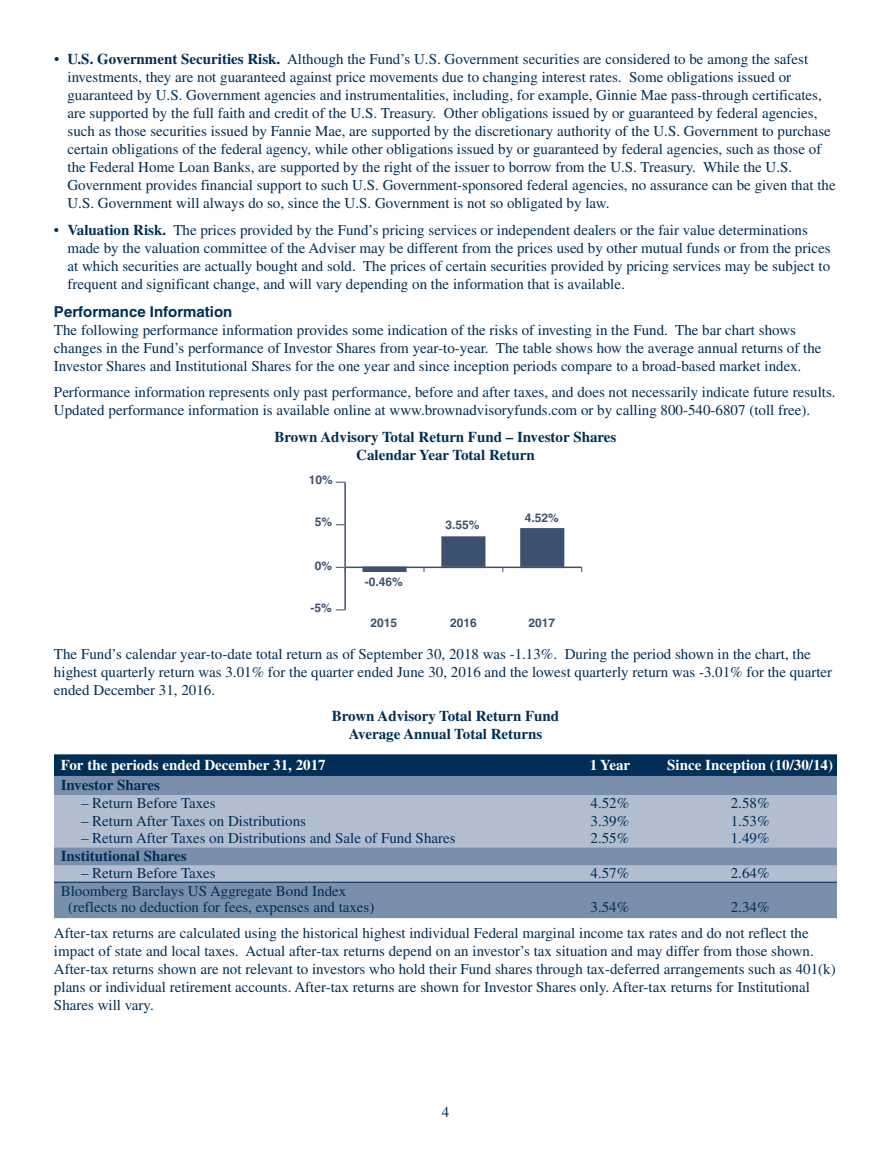
<style>
.page{position:relative;width:891px;height:1161px;background:#fff}
.page>*{position:absolute;margin:0;border:0;box-sizing:border-box;transform-origin:0 0}
.t1{font:15px/18px "Times";color:#002e54}
.t2{font:700 15px/18px "Times";color:#002e54;text-align:center}
.t3{font:700 15px "Times";color:#fff}
.t4{font:700 15px "Helvetica";color:#002e54}
.t5{font:700 12px "Helvetica";color:#3d506f}
.s1{font-weight:700}
</style>
<div class="page">
<div style="left:54px;top:754px;width:783px;height:23px;background:#002e54"></div>
<div style="left:54px;top:776px;width:783px;height:21px;background:#798fab"></div>
<div style="left:54px;top:795px;width:783px;height:19px;background:#b2bdd0"></div>
<div style="left:54px;top:813px;width:783px;height:19px;background:#b2bdd0"></div>
<div style="left:54px;top:830px;width:783px;height:20px;background:#b2bdd0"></div>
<div style="left:54px;top:848px;width:783px;height:19px;background:#798fab"></div>
<div style="left:54px;top:865px;width:783px;height:20px;background:#b2bdd0"></div>
<hr style="left:54px;top:882px;width:783px;height:1px;background:#002e54">
<div style="left:54px;top:883px;width:783px;height:19px;background:#798fab"></div>
<div style="left:54px;top:899px;width:783px;height:19px;background:#798fab"></div>
<div style="left:362px;top:567px;width:45px;height:5px;border:2px solid #3d506f"></div>
<div style="left:442px;top:537px;width:43px;height:30px;background:#3d506f"></div>
<div style="left:441px;top:536px;width:44px;height:32px;border:2px solid #3d506f"></div>
<div style="left:521px;top:529px;width:43px;height:38px;background:#3d506f"></div>
<div style="left:520px;top:528px;width:44px;height:40px;border:2px solid #3d506f"></div>
<hr style="left:344px;top:482px;width:2px;height:128px;background:#3d506f">
<hr style="left:345px;top:567px;width:237px;height:1px;background:#3d506f">
<p class="t1" style="left:67px;top:52px;width:770px;text-indent:-13px">• <span class="s1">U.S. Government Securities Risk.</span> Although the Fund’s U.S. Government securities are considered to be among the safest investments, they are not guaranteed against price movements due to changing interest rates. Some obligations issued or guaranteed by U.S. Government agencies and instrumentalities, including, for example, Ginnie Mae pass-through certificates, are supported by the full faith and credit of the U.S. Treasury. Other obligations issued by or guaranteed by federal agencies, such as those securities issued by Fannie Mae, are supported by the discretionary authority of the U.S. Government to purchase certain obligations of the federal agency, while other obligations issued by or guaranteed by federal agencies, such as those of the Federal Home Loan Banks, are supported by the right of the issuer to borrow from the U.S. Treasury. While the U.S.<br>Government provides financial support to such U.S. Government-sponsored federal agencies, no assurance can be given that the U.S. Government will always do so, since the U.S. Government is not so obligated by law.</p>
<p class="t1" style="left:67px;top:222px;width:765px;text-indent:-13px">• <span class="s1">Valuation Risk.</span> The prices provided by the Fund’s pricing services or independent dealers or the fair value determinations made by the valuation committee of the Adviser may be different from the prices used by other mutual funds or from the prices at which securities are actually bought and sold. The prices of certain securities provided by pricing services may be subject to frequent and significant change, and will vary depending on the information that is available.</p>
<p class="t4" style="left:54px;top:307px;width:180px">Performance Information</p>
<p class="t1" style="left:54px;top:323px;width:769px">The following performance information provides some indication of the risks of investing in the Fund. The bar chart shows changes in the Fund’s performance of Investor Shares from year-to-year. The table shows how the average annual returns of the<br>Investor Shares and Institutional Shares for the one year and since inception periods compare to a broad-based market index.</p>
<p class="t1" style="left:54px;top:385px;width:783px">Performance information represents only past performance, before and after taxes, and does not necessarily indicate future results.<br>Updated performance information is available online at www.brownadvisoryfunds.com or by calling 800-540-6807 (toll free).</p>
<p class="t2" style="left:275px;top:429px;width:343px">Brown Advisory Total Return Fund – Investor Shares<br>Calendar Year Total Return</p>
<p class="t5" style="left:309px;top:476px;width:26px">10%</p>
<p class="t5" style="left:315px;top:518px;width:19px">5%</p>
<p class="t5" style="left:315px;top:561px;width:19px">0%</p>
<p class="t5" style="left:310px;top:603px;width:23px">-5%</p>
<p class="t5" style="left:365px;top:577px;width:40px">-0.46%</p>
<p class="t5" style="left:445px;top:521px;width:36px">3.55%</p>
<p class="t5" style="left:525px;top:513px;width:36px">4.52%</p>
<p class="t5" style="left:371px;top:618px;width:28px">2015</p>
<p class="t5" style="left:450px;top:618px;width:28px">2016</p>
<p class="t5" style="left:529px;top:618px;width:28px">2017</p>
<p class="t1" style="left:54px;top:646px;width:780px">The Fund’s calendar year-to-date total return as of September 30, 2018 was -1.13%. During the period shown in the chart, the highest quarterly return was 3.01% for the quarter ended June 30, 2016 and the lowest quarterly return was -3.01% for the quarter ended December 31, 2016.</p>
<p class="t2" style="left:332px;top:708px;width:229px">Brown Advisory Total Return Fund<br>Average Annual Total Returns</p>
<p class="t3" style="left:61px;top:760px;width:267px">For the periods ended December 31, 2017</p>
<p class="t3" style="left:590px;top:760px;width:42px">1 Year</p>
<p class="t3" style="left:667px;top:760px;width:167px">Since Inception (10/30/14)</p>
<p class="t2" style="left:61px;top:778px;width:101px">Investor Shares</p>
<p class="t1" style="left:81px;top:796px;width:136px">– Return Before Taxes</p>
<p class="t1" style="left:591px;top:796px;width:40px">4.52%</p>
<p class="t1" style="left:731px;top:796px;width:40px">2.58%</p>
<p class="t1" style="left:81px;top:813px;width:227px">– Return After Taxes on Distributions</p>
<p class="t1" style="left:591px;top:813px;width:40px">3.39%</p>
<p class="t1" style="left:731px;top:813px;width:40px">1.53%</p>
<p class="t1" style="left:81px;top:831px;width:376px">– Return After Taxes on Distributions and Sale of Fund Shares</p>
<p class="t1" style="left:591px;top:831px;width:40px">2.55%</p>
<p class="t1" style="left:731px;top:831px;width:40px">1.49%</p>
<p class="t2" style="left:61px;top:848px;width:128px">Institutional Shares</p>
<p class="t1" style="left:81px;top:866px;width:136px">– Return Before Taxes</p>
<p class="t1" style="left:591px;top:866px;width:40px">4.57%</p>
<p class="t1" style="left:731px;top:866px;width:40px">2.64%</p>
<p class="t1" style="left:68px;top:884px;width:308px;line-height:15.9px;text-indent:-8px">Bloomberg Barclays US Aggregate Bond Index (reflects no deduction for fees, expenses and taxes)</p>
<p class="t1" style="left:591px;top:899px;width:40px">3.54%</p>
<p class="t1" style="left:54px;top:895px;width:756px;line-height:26.1px;text-indent:677px">2.34%<br>After-tax returns are calculated using the historical highest individual Federal marginal income tax rates and do not reflect the</p>
<p class="t1" style="left:54px;top:943px;width:783px">impact of state and local taxes. Actual after-tax returns depend on an investor’s tax situation and may differ from those shown.<br>After-tax returns shown are not relevant to investors who hold their Fund shares through tax-deferred arrangements such as 401(k) plans or individual retirement accounts. After-tax returns are shown for Investor Shares only. After-tax returns for Institutional Shares will vary.</p>
<p class="t1" style="left:442px;top:1105px;width:9px">4</p>
</div>
